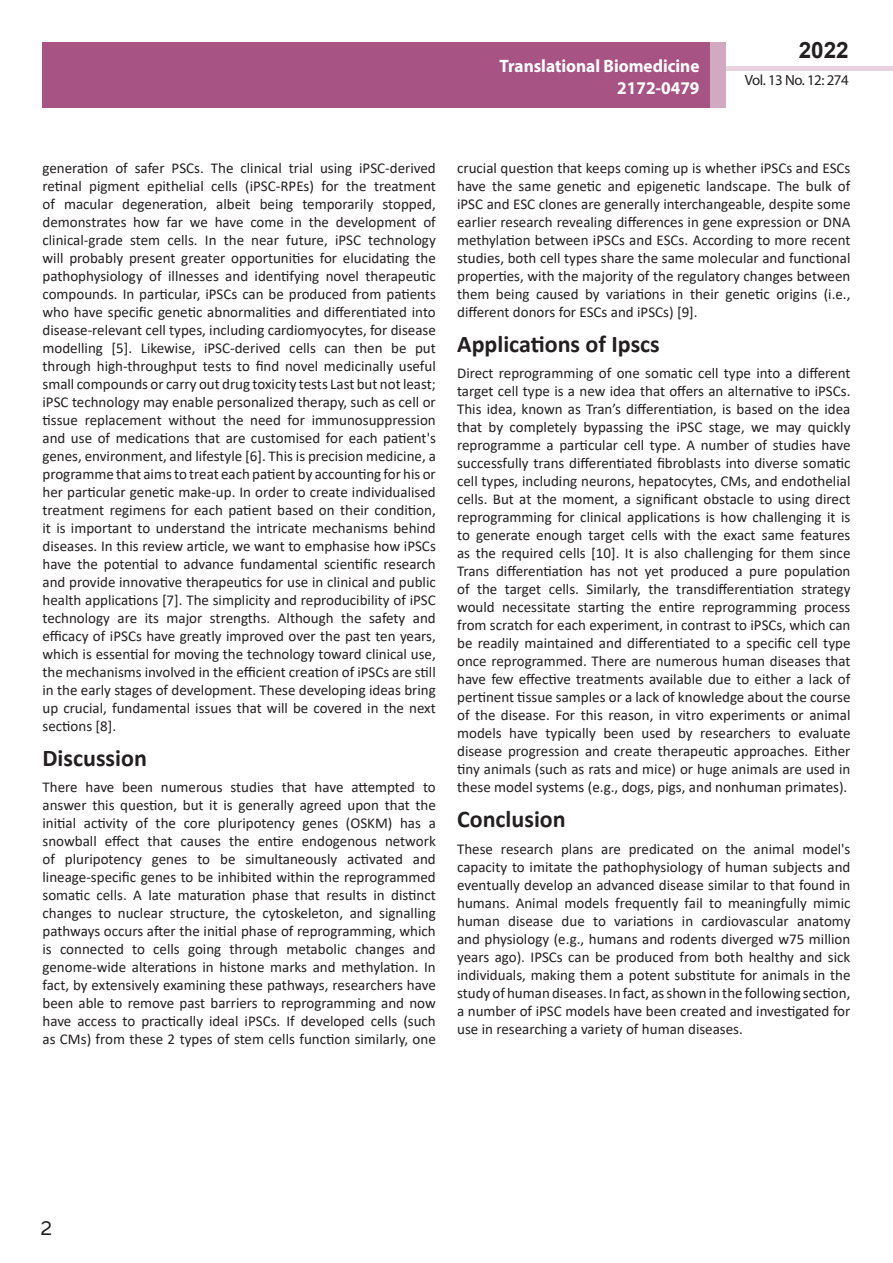
<style>
.page{position:relative;width:893px;height:1263px;background:#fff}
.page>*{position:absolute;margin:0;border:0;box-sizing:border-box;transform-origin:0 0}
.t1{font:25.5px "Tunga";color:#231f20}
.side-heading{font:700 24px "Calibri";color:#231f20}
.t2{font:700 22.5px "Arial";color:#231f20}
.t3{font:700 18px/21.6px "Myriad Pro";color:#fff;text-align:right;scale:.96 1}
.body_text{font:15px/18px "Calibri";color:#231f20;text-align:justify}
.t4{font:14.85px "Myriad Pro";letter-spacing:-.03em;color:#231f20}
</style>
<div class="page">
<div style="left:722px;top:66px;width:171px;height:5px;background:#e7d2de"></div>
<div style="left:43px;top:42px;width:682px;height:66px;background:#a75484"></div>
<div style="left:710px;top:42px;width:15px;height:66px;background:#d1a9c1"></div>
<p class="t3" style="left:500px;top:55px;width:210px">Translational Biomedicine<br>2172-0479</p>
<h3 class="t2" style="left:799px;top:35px;width:52px">2022</h3>
<p class="t4" style="left:745px;top:71px;width:105px">Vol. 13 No. 12: 274</p>
<p class="body_text" style="left:43px;top:158px;width:395px">generation of safer PSCs. The clinical trial using iPSC-derived retinal pigment epithelial cells (iPSC-RPEs) for the treatment of macular degeneration, albeit being temporarily stopped, demonstrates how far we have come in the development of clinical-grade stem cells. In the near future, iPSC technology will probably present greater opportunities for elucidating the pathophysiology of illnesses and identifying novel therapeutic compounds. In particular, iPSCs can be produced from patients who have specific genetic abnormalities and differentiated into disease-relevant cell types, including cardiomyocytes, for disease modelling [5]. Likewise, iPSC-derived cells can then be put through high-throughput tests to find novel medicinally useful small compounds or carry out drug toxicity tests Last but not least; iPSC technology may enable personalized therapy, such as cell or tissue replacement without the need for immunosuppression and use of medications that are customised for each patient's genes, environment, and lifestyle [6]. This is precision medicine, a programme that aims to treat each patient by accounting for his or her particular genetic make-up. In order to create individualised treatment regimens for each patient based on their condition, it is important to understand the intricate mechanisms behind diseases. In this review article, we want to emphasise how iPSCs have the potential to advance fundamental scientific research and provide innovative therapeutics for use in clinical and public health applications [7]. The simplicity and reproducibility of iPSC technology are its major strengths. Although the safety and efficacy of iPSCs have greatly improved over the past ten years, which is essential for moving the technology toward clinical use, the mechanisms involved in the efficient creation of iPSCs are still in the early stages of development. These developing ideas bring up crucial, fundamental issues that will be covered in the next sections [8].</p>
<p class="side-heading" style="left:43px;top:741px;width:106px">Discussion</p>
<p class="body_text" style="left:43px;top:778px;width:395px">There have been numerous studies that have attempted to answer this question, but it is generally agreed upon that the initial activity of the core pluripotency genes (OSKM) has a snowball effect that causes the entire endogenous network of pluripotency genes to be simultaneously activated and lineage-specific genes to be inhibited within the reprogrammed somatic cells. A late maturation phase that results in distinct changes to nuclear structure, the cytoskeleton, and signalling pathways occurs after the initial phase of reprogramming, which is connected to cells going through metabolic changes and genome-wide alterations in histone marks and methylation. In fact, by extensively examining these pathways, researchers have been able to remove past barriers to reprogramming and now have access to practically ideal iPSCs. If developed cells (such as CMs) from these 2 types of stem cells function similarly, one</p>
<p class="body_text" style="left:457px;top:158px;width:395px">crucial question that keeps coming up is whether iPSCs and ESCs have the same genetic and epigenetic landscape. The bulk of iPSC and ESC clones are generally interchangeable, despite some earlier research revealing differences in gene expression or DNA methylation between iPSCs and ESCs. According to more recent studies, both cell types share the same molecular and functional properties, with the majority of the regulatory changes between them being caused by variations in their genetic origins (i.e., different donors for ESCs and iPSCs) [9].</p>
<p class="side-heading" style="left:457px;top:327px;width:204px">Applications of Ipscs</p>
<p class="body_text" style="left:457px;top:364px;width:395px">Direct reprogramming of one somatic cell type into a different target cell type is a new idea that offers an alternative to iPSCs.<br>This idea, known as Tran’s differentiation, is based on the idea that by completely bypassing the iPSC stage, we may quickly reprogramme a particular cell type. A number of studies have successfully trans differentiated fibroblasts into diverse somatic cell types, including neurons, hepatocytes, CMs, and endothelial cells. But at the moment, a significant obstacle to using direct reprogramming for clinical applications is how challenging it is to generate enough target cells with the exact same features as the required cells [10]. It is also challenging for them since Trans differentiation has not yet produced a pure population of the target cells. Similarly, the transdifferentiation strategy would necessitate starting the entire reprogramming process from scratch for each experiment, in contrast to iPSCs, which can be readily maintained and differentiated to a specific cell type once reprogrammed. There are numerous human diseases that have few effective treatments available due to either a lack of pertinent tissue samples or a lack of knowledge about the course of the disease. For this reason, in vitro experiments or animal models have typically been used by researchers to evaluate disease progression and create therapeutic approaches. Either tiny animals (such as rats and mice) or huge animals are used in these model systems (e.g., dogs, pigs, and nonhuman primates).</p>
<p class="side-heading" style="left:457px;top:802px;width:110px">Conclusion</p>
<p class="body_text" style="left:457px;top:839px;width:395px">These research plans are predicated on the animal model's capacity to imitate the pathophysiology of human subjects and eventually develop an advanced disease similar to that found in humans. Animal models frequently fail to meaningfully mimic human disease due to variations in cardiovascular anatomy and physiology (e.g., humans and rodents diverged w75 million years ago). IPSCs can be produced from both healthy and sick individuals, making them a potent substitute for animals in the study of human diseases. In fact, as shown in the following section, a number of iPSC models have been created and investigated for use in researching a variety of human diseases.</p>
<h1 class="t1" style="left:41px;top:1211px;width:13px">2</h1>
</div>
